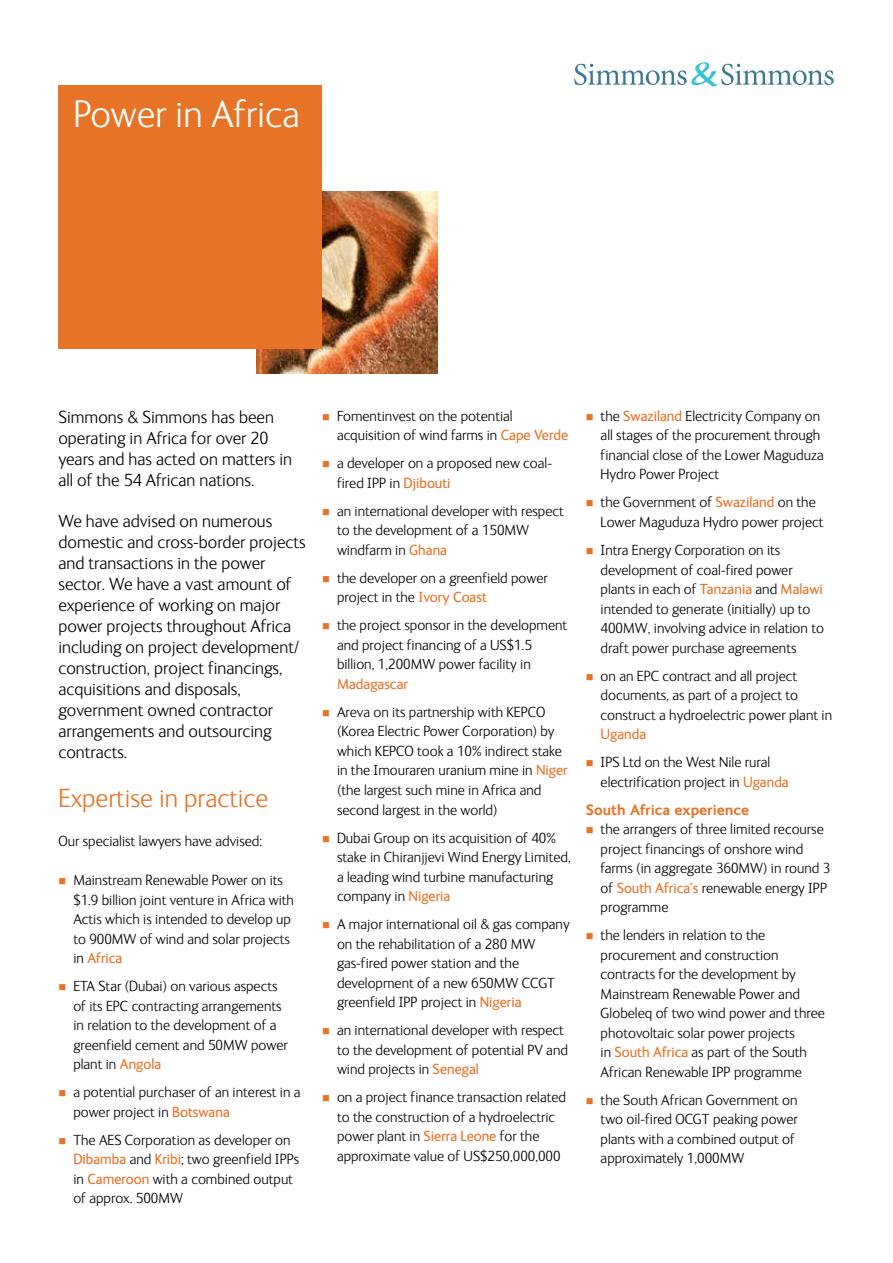
<style>
.page{position:relative;width:893px;height:1263px;background:#fff}
.page>*{position:absolute;margin:0;border:0;box-sizing:border-box;transform-origin:0 0}
.t1{font:300 39px "FS Ingrid";color:#fff}
.t2{font:300 27px "FS Ingrid";color:#e67326}
.t3{font:300 18px/21px "FS Ingrid";color:#000}
.t4{font:300 15px/19.5px "FS Ingrid";color:#000}
.t5{font:700 15px "FS Ingrid";color:#e67326}
.t6{font:15px "FS Ingrid";color:#e67326}
.s1{font-weight:400;color:#e67326}
</style>
<div class="page">
<svg style="left:574px;top:62px;width:260px;height:25px"></svg>
<img style="left:256px;top:191px;width:182px;height:182px">
<div style="left:58px;top:85px;width:264px;height:264px;background:#e67326"></div>
<h1 class="t1" style="left:73px;top:95px;width:228px">Power in Africa</h1>
<p class="t3" style="left:58px;top:407px;width:235px">Simmons &amp; Simmons has been operating in Africa for over 20 years and has acted on matters in all of the 54 African nations.</p>
<p class="t3" style="left:58px;top:510px;width:249px">We have advised on numerous domestic and cross-border projects and transactions in the power sector. We have a vast amount of experience of working on major power projects throughout Africa including on project development/ construction, project financings, acquisitions and disposals, government owned contractor arrangements and outsourcing contracts.</p>
<h2 class="t2" style="left:58px;top:784px;width:211px">Expertise in practice</h2>
<p class="t4" style="left:58px;top:832px;width:205px">Our specialist lawyers have advised:</p>
<p class="t4" style="left:73px;top:871px;width:222px">Mainstream Renewable Power on its $1.9 billion joint venture in Africa with<br>Actis which is intended to develop up to 900MW of wind and solar projects in <span class="s1">Africa</span></p>
<p class="t4" style="left:73px;top:977px;width:216px">ETA Star (Dubai) on various aspects of its EPC contracting arrangements in relation to the development of a greenfield cement and 50MW power plant in <span class="s1">Angola</span></p>
<p class="t4" style="left:73px;top:1083px;width:229px">a potential purchaser of an interest in a power project in <span class="s1">Botswana</span></p>
<p class="t4" style="left:73px;top:1130px;width:227px">The AES Corporation as developer on<br><span class="s1">Dibamba</span> and <span class="s1">Kribi</span>; two greenfield IPPs in <span class="s1">Cameroon</span> with a combined output of approx. 500MW</p>
<p class="t4" style="left:337px;top:406px;width:233px">Fomentinvest on the potential acquisition of wind farms in <span class="s1">Cape Verde</span></p>
<p class="t4" style="left:337px;top:454px;width:216px">a developer on a proposed new coal&shy;fired IPP in <span class="s1">Djibouti</span></p>
<p class="t4" style="left:337px;top:501px;width:228px">an international developer with respect to the development of a 150MW windfarm in <span class="s1">Ghana</span></p>
<p class="t4" style="left:337px;top:568px;width:212px">the developer on a greenfield power project in the <span class="s1">Ivory Coast</span></p>
<p class="t4" style="left:337px;top:616px;width:232px">the project sponsor in the development and project financing of a US$1.5 billion, 1,200MW power facility in</p>
<p class="t6" style="left:337px;top:676px;width:72px">Madagascar</p>
<p class="t4" style="left:337px;top:702px;width:232px">Areva on its partnership with KEPCO (Korea Electric Power Corporation) by which KEPCO took a 10% indirect stake in the Imouraren uranium mine in <span class="s1">Niger </span>(the largest such mine in Africa and second largest in the world)</p>
<p class="t4" style="left:337px;top:828px;width:235px">Dubai Group on its acquisition of 40% stake in Chiranjjevi Wind Energy Limited, a leading wind turbine manufacturing company in <span class="s1">Nigeria</span></p>
<p class="t4" style="left:337px;top:914px;width:234px">A major international oil &amp; gas company on the rehabilitation of a 280 MW gas-fired power station and the development of a new 650MW CCGT greenfield IPP project in <span class="s1">Nigeria</span></p>
<p class="t4" style="left:337px;top:1020px;width:233px">an international developer with respect to the development of potential PV and wind projects in <span class="s1">Senegal</span></p>
<p class="t4" style="left:337px;top:1087px;width:231px">on a project finance transaction related to the construction of a hydroelectric power plant in <span class="s1">Sierra Leone</span> for the approximate value of US$250,000,000</p>
<p class="t4" style="left:601px;top:406px;width:225px">the <span class="s1">Swaziland</span> Electricity Company on all stages of the procurement through financial close of the Lower Maguduza Hydro Power Project</p>
<p class="t4" style="left:601px;top:493px;width:224px">the Government of <span class="s1">Swaziland</span> on the<br>Lower Maguduza Hydro power project</p>
<p class="t4" style="left:601px;top:540px;width:225px">Intra Energy Corporation on its development of coal-fired power plants in each of <span class="s1">Tanzania</span> and <span class="s1">Malawi </span>intended to generate (initially) up to 400MW, involving advice in relation to draft power purchase agreements</p>
<p class="t4" style="left:601px;top:666px;width:233px">on an EPC contract and all project documents, as part of a project to construct a hydroelectric power plant in</p>
<p class="t6" style="left:601px;top:726px;width:47px">Uganda</p>
<p class="t4" style="left:601px;top:752px;width:190px">IPS Ltd on the West Nile rural electrification project in <span class="s1">Uganda</span></p>
<p class="t5" style="left:586px;top:801px;width:165px">South Africa experience</p>
<p class="t4" style="left:601px;top:820px;width:231px">the arrangers of three limited recourse project financings of onshore wind farms (in aggregate 360MW) in round 3 of <span class="s1">South Africa’s</span> renewable energy IPP programme</p>
<p class="t4" style="left:601px;top:926px;width:226px">the lenders in relation to the procurement and construction contracts for the development by<br>Mainstream Renewable Power and<br>Globeleq of two wind power and three photovoltaic solar power projects<br>in <span class="s1">South Africa</span> as part of the South<br>African Renewable IPP programme</p>
<p class="t4" style="left:601px;top:1090px;width:199px">the South African Government on two oil-fired OCGT peaking power plants with a combined output of approximately 1,000MW</p>
</div>
